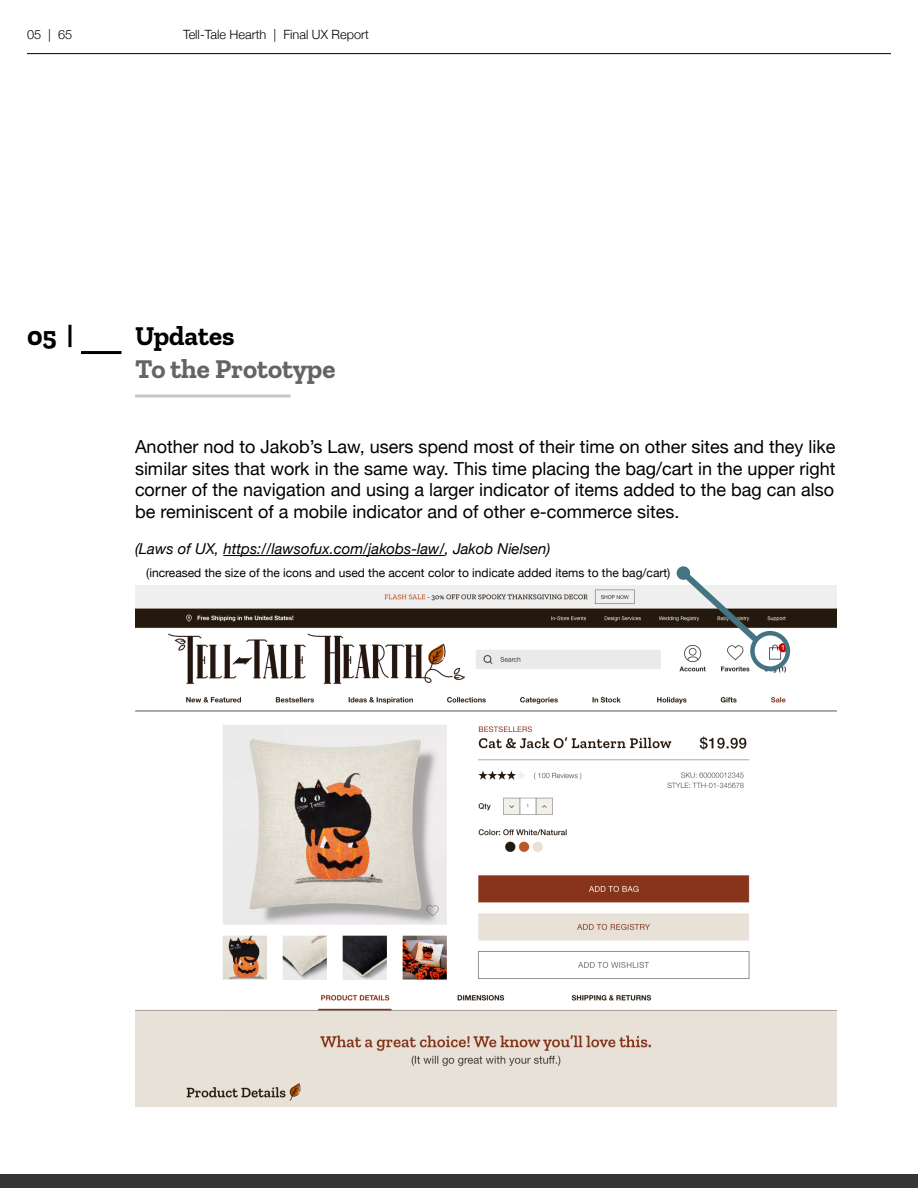
<style>
.page{position:relative;width:918px;height:1188px;background:#fff}
.page>*{position:absolute;margin:0;border:0;box-sizing:border-box;transform-origin:0 0}
.t1{font:700 27px "Zilla Slab";color:#636466}
.t2{font:700 27px "Zilla Slab";color:#000}
.t3{font:18px/21.6px "Helvetica Neue";color:#000;text-align:justify}
.t4{font:italic 15px "Helvetica Neue";color:#000}
.t5{font:300 12.75px "Helvetica Neue";color:#000}
.t6{font:12px "Helvetica Neue";color:#000}
</style>
<div class="page">
<hr style="left:27px;top:53px;width:864px;height:1px;background:#000">
<hr style="left:223px;top:555px;width:222px;height:1px;background:#000">
<hr style="left:135px;top:395px;width:156px;height:3px;background:#c7c8ca">
<hr style="left:81px;top:351px;width:41px;height:3px;background:#000">
<div style="left:0;top:1174px;width:918px;height:14px;background:#363636"></div>
<img style="left:136px;top:585px;width:700px;height:522px">
<svg style="left:677px;top:567px;width:114px;height:106px"></svg>
<div style="left:676px;top:566px;width:14px;height:14px;background:#447484;border-radius:50%"></div>
<p class="t5" style="left:27px;top:24px;width:47px">05 | 65</p>
<p class="t5" style="left:183px;top:24px;width:187px">Tell-Tale Hearth | Final UX Report</p>
<h1 class="t2" style="left:27px;top:321px;width:48px">05 |</h1>
<h1 class="t2" style="left:135px;top:321px;width:101px">Updates</h1>
<h1 class="t1" style="left:135px;top:353px;width:202px">To the Prototype</h1>
<p class="t3" style="left:135px;top:437px;width:702px">Another nod to Jakob’s Law, users spend most of their time on other sites and they like similar sites that work in the same way. This time placing the bag/cart in the upper right corner of the navigation and using a larger indicator of items added to the bag can also be reminiscent of a mobile indicator and of other e-commerce sites.</p>
<p class="t4" style="left:135px;top:538px;width:417px">(Laws of UX, https://lawsofux.com/jakobs-law/, Jakob Nielsen)</p>
<p class="t6" style="left:146px;top:564px;width:526px">(increased the size of the icons and used the accent color to indicate added items to the bag/cart)</p>
</div>
